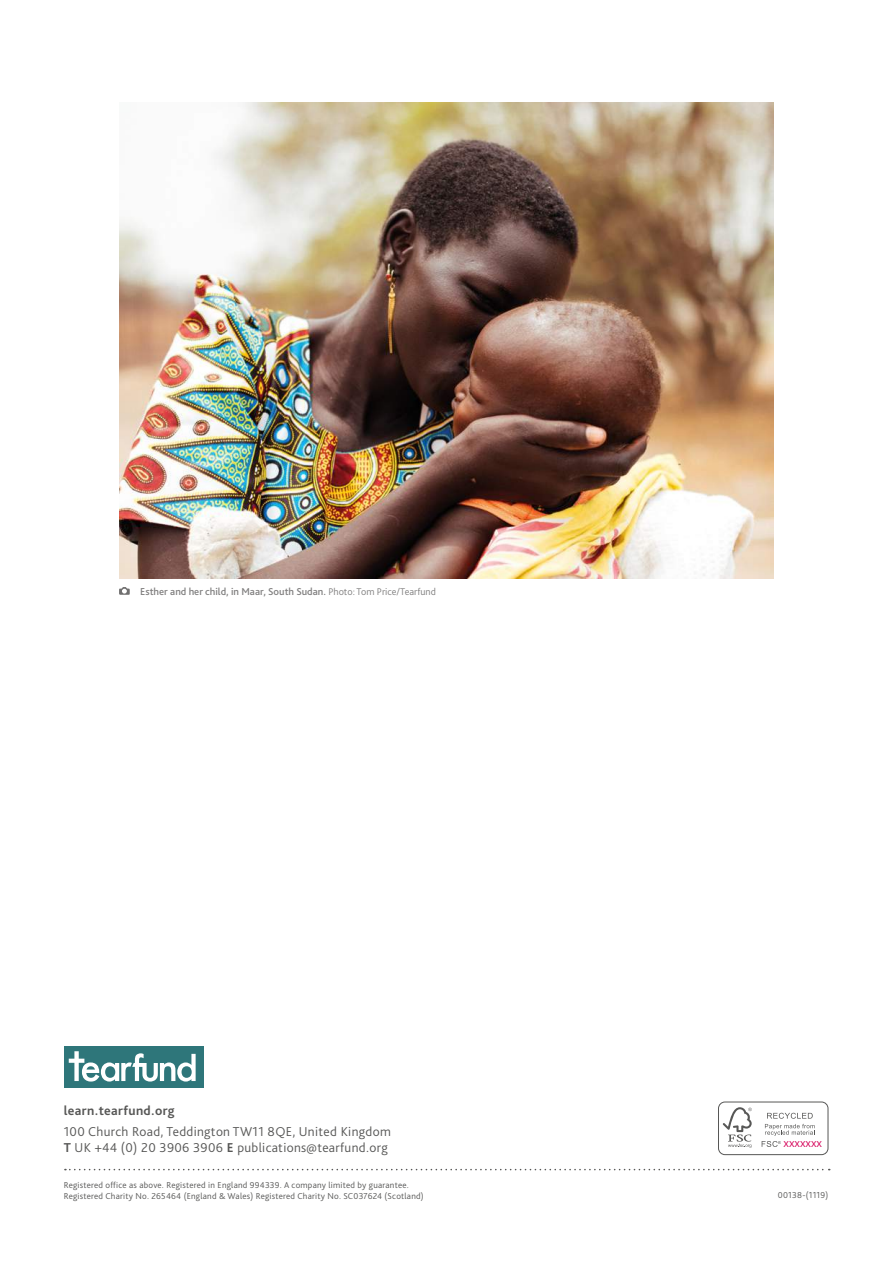
<style>
.page{position:relative;width:893px;height:1263px;background:#fff}
.page>*{position:absolute;margin:0;border:0;box-sizing:border-box;transform-origin:0 0}
.t1{font:300 13.5px/16.5px "Bliss Pro";letter-spacing:.025em;color:#575756}
.t2{font:700 13.5px "Bliss Pro";letter-spacing:.025em;color:#575756}
.t3{font:500 10.5px "Bliss Pro";color:#818080}
.t4{font:300 9px/10.8px "Bliss Pro";letter-spacing:.025em;color:#575756}
.t5{font:8.25px "Helvetica";color:#d50057}
.s1{font-weight:300;font-size:10.2px}
.s2{font-weight:700}
</style>
<div class="page">
<img style="left:119px;top:102px;width:654px;height:476px">
<svg style="left:119px;top:587px;width:11px;height:8px"></svg>
<svg style="left:65px;top:1169px;width:765px;height:1px"></svg>
<div style="left:64px;top:1046px;width:139px;height:41px;background:#2e767a"></div>
<svg style="left:69px;top:1051px;width:127px;height:30px"></svg>
<div style="left:718px;top:1102px;width:110px;height:53px;border:1px solid #575756;border-radius:6px"></div>
<svg style="left:723px;top:1107px;width:29px;height:41px"></svg>
<svg style="left:762px;top:1113px;width:53px;height:34px"></svg>
<p class="t3" style="left:140px;top:585px;width:297px">Esther and her child, in Maar, South Sudan. <span class="s1">Photo: Tom Price/Tearfund</span></p>
<h1 class="t2" style="left:64px;top:1102px;width:112px">learn.tearfund.org</h1>
<h1 class="t1" style="left:64px;top:1122px;width:329px">100 Church Road, Teddington TW11 8QE, United Kingdom<br><span class="s2">T</span> UK +44 (0) 20 3906 3906 <span class="s2">E</span> publications@tearfund.org</h1>
<p class="t4" style="left:64px;top:1180px;width:361px">Registered office as above. Registered in England 994339. A company limited by guarantee.<br>Registered Charity No. 265464 (England &amp; Wales) Registered Charity No. SC037624 (Scotland)</p>
<p class="t5" style="left:784px;top:1138px;width:40px">XXXXXXX</p>
<p class="t4" style="left:778px;top:1189px;width:52px">00138-(1119)</p>
</div>
